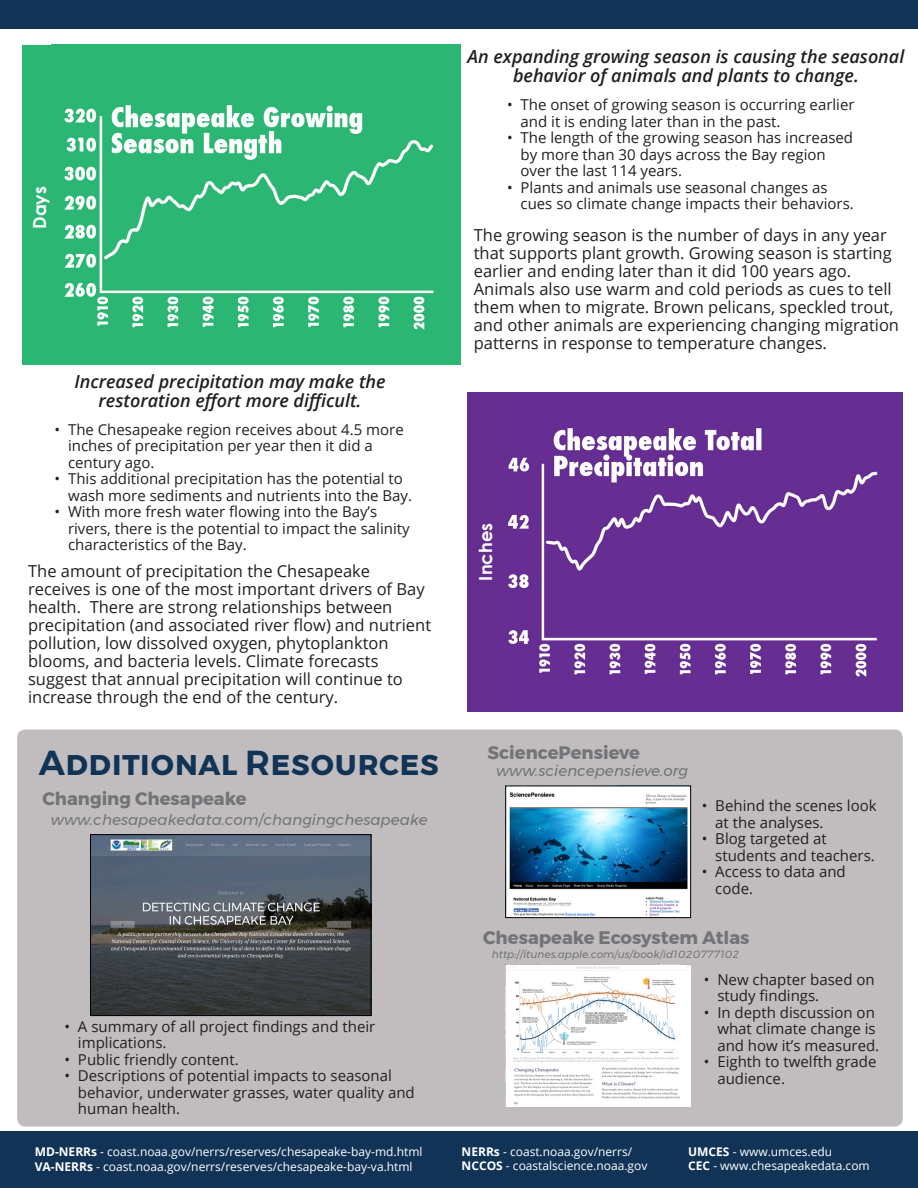
<style>
.page{position:relative;width:918px;height:1188px;background:#fff}
.page>*{position:absolute;margin:0;border:0;box-sizing:border-box;transform-origin:0 0}
.t1{font:600 34.5px "Montserrat";color:#113356}
.t2{font:italic 600 18px/19.5px "Open Sans";color:#231f20;text-align:center}
.t3{font:700 18px "Montserrat";color:#727477}
.t4{font:700 18px "Century Gothic";color:#fff}
.t5{font:16.5px/18px "Open Sans";color:#231f20}
.t6{font:15px/16.5px "Open Sans";color:#231f20}
.t7{font:italic 15px "Montserrat";color:#727477}
.t8{font:12px "Open Sans";color:#fff}
.t9{font:italic 10.5px "Montserrat";color:#727477}
.s1{font-weight:700}
</style>
<div class="page">
<div style="left:17px;top:729px;width:886px;height:398px;background:#c1bdbf;border-radius:8px"></div>
<div style="left:0;top:0;width:918px;height:28px;background:#113356"></div>
<div style="left:0;top:1132px;width:918px;height:56px;background:#113356"></div>
<img style="left:58px;top:45px;width:403px;height:319px">
<div style="left:22px;top:45px;width:36px;height:319px;background:#2bb673"></div>
<img style="left:502px;top:392px;width:400px;height:319px">
<div style="left:467px;top:392px;width:35px;height:319px;background:#662d91"></div>
<img style="left:508px;top:788px;width:181px;height:128px">
<div style="left:506px;top:786px;width:185px;height:132px;border:1px solid #000"></div>
<img style="left:92px;top:836px;width:277px;height:178px">
<div style="left:90px;top:834px;width:281px;height:182px;border:1px solid #000"></div>
<img style="left:506px;top:965px;width:185px;height:142px">
<p class="t4" style="left:28px;top:229px;width:44px;rotate:-90deg">Days</p>
<p class="t2" style="left:74px;top:371px;width:313px">Increased precipitation may make the restoration effort more difficult.</p>
<p class="t6" style="left:68px;top:421px;width:337px;text-indent:-14px">• The Chesapeake region receives about 4.5 more inches of precipitation per year then it did a century ago.</p>
<p class="t6" style="left:68px;top:470px;width:346px;text-indent:-14px">• This additional precipitation has the potential to wash more sediments and nutrients into the Bay.</p>
<p class="t6" style="left:68px;top:503px;width:343px;text-indent:-14px">• With more fresh water flowing into the Bay’s rivers, there is the potential to impact the salinity characteristics of the Bay.</p>
<p class="t5" style="left:28px;top:562px;width:344px">The amount of precipitation the Chesapeake</p>
<p class="t5" style="left:28px;top:580px;width:405px">receives is one of the most important drivers of Bay health. There are strong relationships between precipitation (and associated river flow) and nutrient pollution, low dissolved oxygen, phytoplankton blooms, and bacteria levels. Climate forecasts suggest that annual precipitation will continue to increase through the end of the century.</p>
<p class="t2" style="left:468px;top:46px;width:438px">An expanding growing season is causing the seasonal behavior of animals and plants to change.</p>
<p class="t6" style="left:521px;top:96px;width:336px;text-indent:-14px">• The onset of growing season is occurring earlier and it is ending later than in the past.</p>
<p class="t6" style="left:521px;top:129px;width:334px;text-indent:-14px">• The length of the growing season has increased by more than 30 days across the Bay region over the last 114 years.</p>
<p class="t6" style="left:521px;top:178px;width:335px;text-indent:-14px">• Plants and animals use seasonal changes as cues so climate change impacts their behaviors.</p>
<p class="t5" style="left:474px;top:225px;width:427px">The growing season is the number of days in any year that supports plant growth. Growing season is starting earlier and ending later than it did 100 years ago.<br>Animals also use warm and cold periods as cues to tell them when to migrate. Brown pelicans, speckled trout, and other animals are experiencing changing migration patterns in response to temperature changes.</p>
<p class="t4" style="left:474px;top:580px;width:59px;rotate:-90deg">Inches</p>
<p class="t1" style="left:39px;top:735px;width:402px">Additional Resources</p>
<p class="t3" style="left:488px;top:738px;width:154px">SciencePensieve</p>
<p class="t3" style="left:42px;top:784px;width:206px">Changing Chesapeake</p>
<p class="t7" style="left:496px;top:759px;width:194px">www.sciencepensieve.org</p>
<p class="t7" style="left:51px;top:808px;width:378px">www.chesapeakedata.com/changingchesapeake</p>
<p class="t6" style="left:715px;top:797px;width:163px;text-indent:-14px">• Behind the scenes look at the analyses.</p>
<p class="t6" style="left:715px;top:830px;width:161px;text-indent:-14px">• Blog targeted at students and teachers.</p>
<p class="t6" style="left:715px;top:863px;width:132px;text-indent:-14px">• Access to data and code.</p>
<p class="t6" style="left:78px;top:1018px;width:299px;text-indent:-14px">• A summary of all project findings and their implications.</p>
<p class="t6" style="left:64px;top:1051px;width:176px">• Public friendly content.</p>
<p class="t6" style="left:78px;top:1067px;width:338px;text-indent:-14px">• Descriptions of potential impacts to seasonal behavior, underwater grasses, water quality and human health.</p>
<p class="t8" style="left:35px;top:1144px;width:389px"><span class="s1">MD-NERRs</span> - coast.noaa.gov/nerrs/reserves/chesapeake-bay-md.html</p>
<p class="t8" style="left:35px;top:1158px;width:379px"><span class="s1">VA-NERRs</span> - coast.noaa.gov/nerrs/reserves/chesapeake-bay-va.html</p>
<p class="t3" style="left:483px;top:923px;width:268px">Chesapeake Ecosystem Atlas</p>
<p class="t9" style="left:492px;top:947px;width:249px">http://itunes.apple.com/us/book/id1020777102</p>
<p class="t6" style="left:717px;top:971px;width:159px;text-indent:-14px">• New chapter based on study findings.</p>
<p class="t6" style="left:717px;top:1004px;width:163px;text-indent:-14px">• In depth discussion on what climate change is and how it’s measured.</p>
<p class="t6" style="left:717px;top:1053px;width:161px;text-indent:-14px">• Eighth to twelfth grade audience.</p>
<p class="t8" style="left:462px;top:1143px;width:172px"><span class="s1">NERRs</span> - coast.noaa.gov/nerrs/</p>
<p class="t8" style="left:462px;top:1158px;width:187px"><span class="s1">NCCOS</span> - coastalscience.noaa.gov</p>
<p class="t8" style="left:688px;top:1143px;width:146px"><span class="s1">UMCES</span> - www.umces.edu</p>
<p class="t8" style="left:688px;top:1158px;width:183px"><span class="s1">CEC</span> - www.chesapeakedata.com</p>
</div>
